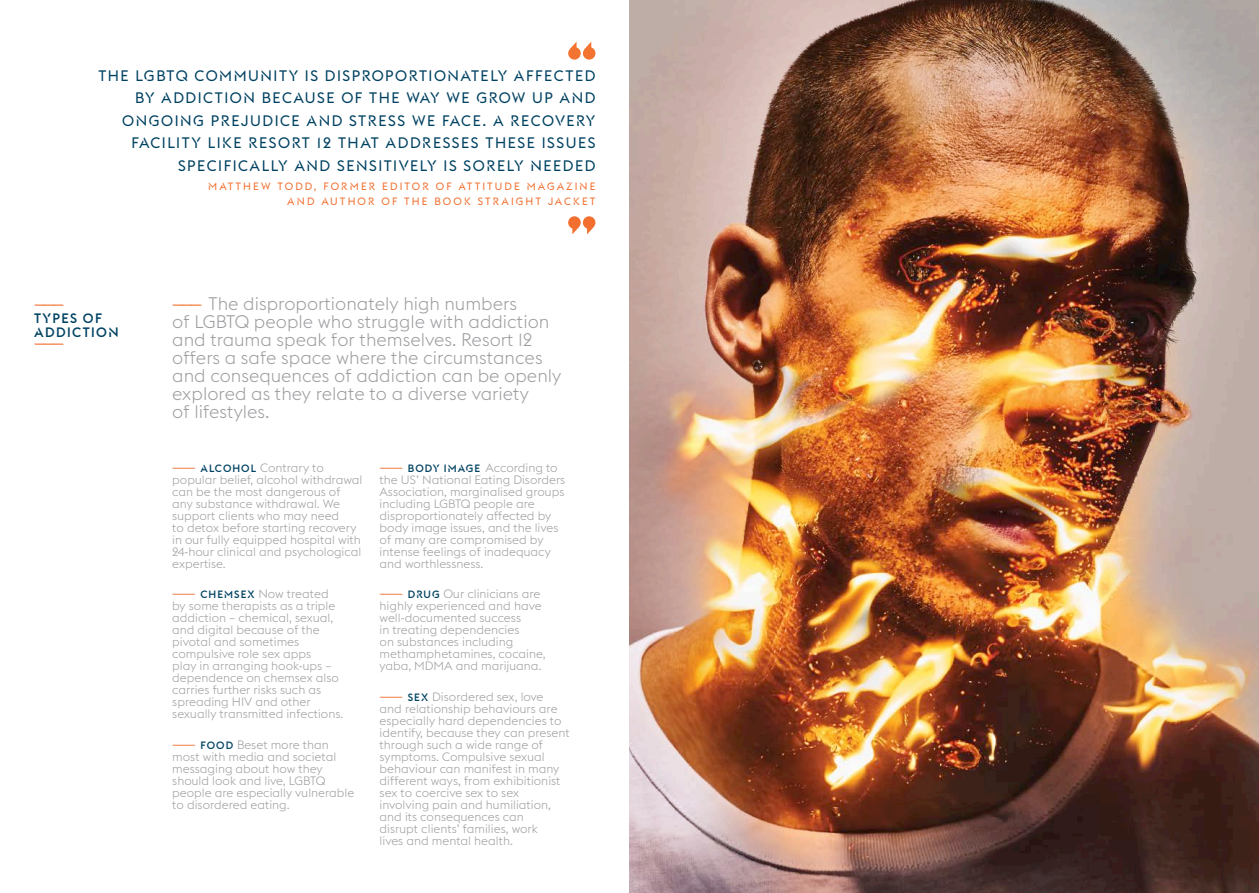
<style>
.page{position:relative;width:1259px;height:893px;background:#fff}
.page>*{position:absolute;margin:0;border:0;box-sizing:border-box;transform-origin:0 0}
.t1{font:300 18px/18px "Euclid Flex";color:#9d9ea1}
.t2{font:15px/22.5px "Euclid R12";letter-spacing:.1em;color:#004262;text-align:right}
.t3{font:500 13.5px/13.5px "Euclid R12";letter-spacing:.1em;color:#004262}
.t4{font:13.5px "Euclid R12";color:#f26f30}
.t5{font:300 12px/12px "Euclid Flex";color:#9d9ea1}
.t6{font:10.5px "Euclid R12";letter-spacing:.2em;color:#f26f30}
.s1{font-family:"Euclid R12";font-weight:400;font-size:13.5px;color:#f26f30}
.s2{font-family:"Euclid R12";font-weight:400;font-size:10.5px;color:#f26f30}
.s3{font-family:"Euclid R12";font-weight:500;font-size:10.5px;color:#004262}
</style>
<div class="page">
<img style="left:629px;top:0;width:630px;height:893px">
<svg style="left:568px;top:42px;width:27px;height:18px"></svg>
<svg style="left:568px;top:216px;width:27px;height:18px"></svg>
<p class="t2" style="left:98px;top:64px;width:498px">THE LGBTQ COMMUNITY IS DISPROPORTIONATELY AFFECTED BY ADDICTION BECAUSE OF THE WAY WE GROW UP AND ONGOING PREJUDICE AND STRESS WE FACE. A RECOVERY FACILITY LIKE RESORT 12 THAT ADDRESSES THESE ISSUES SPECIFICALLY AND SENSITIVELY IS SORELY NEEDED</p>
<p class="t6" style="left:208px;top:180px;width:389px">MATTHEW TODD, FORMER EDITOR OF ATTITUDE MAGAZINE</p>
<p class="t6" style="left:287px;top:195px;width:310px">AND AUTHOR OF THE BOOK STRAIGHT JACKET</p>
<p class="t4" style="left:34px;top:297px;width:32px">———</p>
<p class="t3" style="left:34px;top:312px;width:86px">TYPES OF<br>ADDICTION</p>
<p class="t4" style="left:34px;top:336px;width:32px">———</p>
<p class="t1" style="left:172px;top:294px;width:391px"><span class="s1">———</span> The disproportionately high numbers<br>of LGBTQ people who struggle with addiction and trauma speak for themselves. Resort 12 offers a safe space where the circumstances and consequences of addiction can be openly explored as they relate to a diverse variety<br>of lifestyles.</p>
<p class="t5" style="left:172px;top:461px;width:153px"><span class="s2">———</span> <span class="s3">ALCOHOL</span> Contrary to</p>
<p class="t5" style="left:172px;top:473px;width:192px">popular belief, alcohol withdrawal can be the most dangerous of any substance withdrawal. We support clients who may need<br>to detox before starting recovery in our fully equipped hospital with<br>24-hour clinical and psychological expertise.</p>
<p class="t5" style="left:172px;top:588px;width:173px"><span class="s2">———</span> <span class="s3">CHEMSEX</span> Now treated by some therapists as a triple addiction – chemical, sexual, and digital because of the pivotal and sometimes compulsive role sex apps<br>play in arranging hook-ups – dependence on chemsex also carries further risks such as spreading HIV and other sexually transmitted infections.</p>
<p class="t5" style="left:172px;top:739px;width:184px"><span class="s2">———</span> <span class="s3">FOOD</span> Beset more than most with media and societal messaging about how they should look and live, LGBTQ people are especially vulnerable to disordered eating.</p>
<p class="t5" style="left:379px;top:461px;width:180px"><span class="s2">———</span> <span class="s3">BODY IMAGE</span> According to</p>
<p class="t5" style="left:379px;top:473px;width:187px">the US’ National Eating Disorders<br>Association, marginalised groups including LGBTQ people are disproportionately affected by body image issues, and the lives of many are compromised by intense feelings of inadequacy and worthlessness.</p>
<p class="t5" style="left:379px;top:588px;width:168px"><span class="s2">———</span> <span class="s3">DRUG</span> Our clinicians are highly experienced and have well-documented success<br>in treating dependencies<br>on substances including methamphetamines, cocaine, yaba, MDMA and marijuana.</p>
<p class="t5" style="left:379px;top:691px;width:192px"><span class="s2">———</span> <span class="s3">SEX</span> Disordered sex, love<br>and relationship behaviours are especially hard dependencies to identify, because they can present through such a wide range of symptoms. Compulsive sexual behaviour can manifest in many different ways, from exhibitionist sex to coercive sex to sex involving pain and humiliation, and its consequences can<br>disrupt clients’ families, work<br>lives and mental health.</p>
</div>
